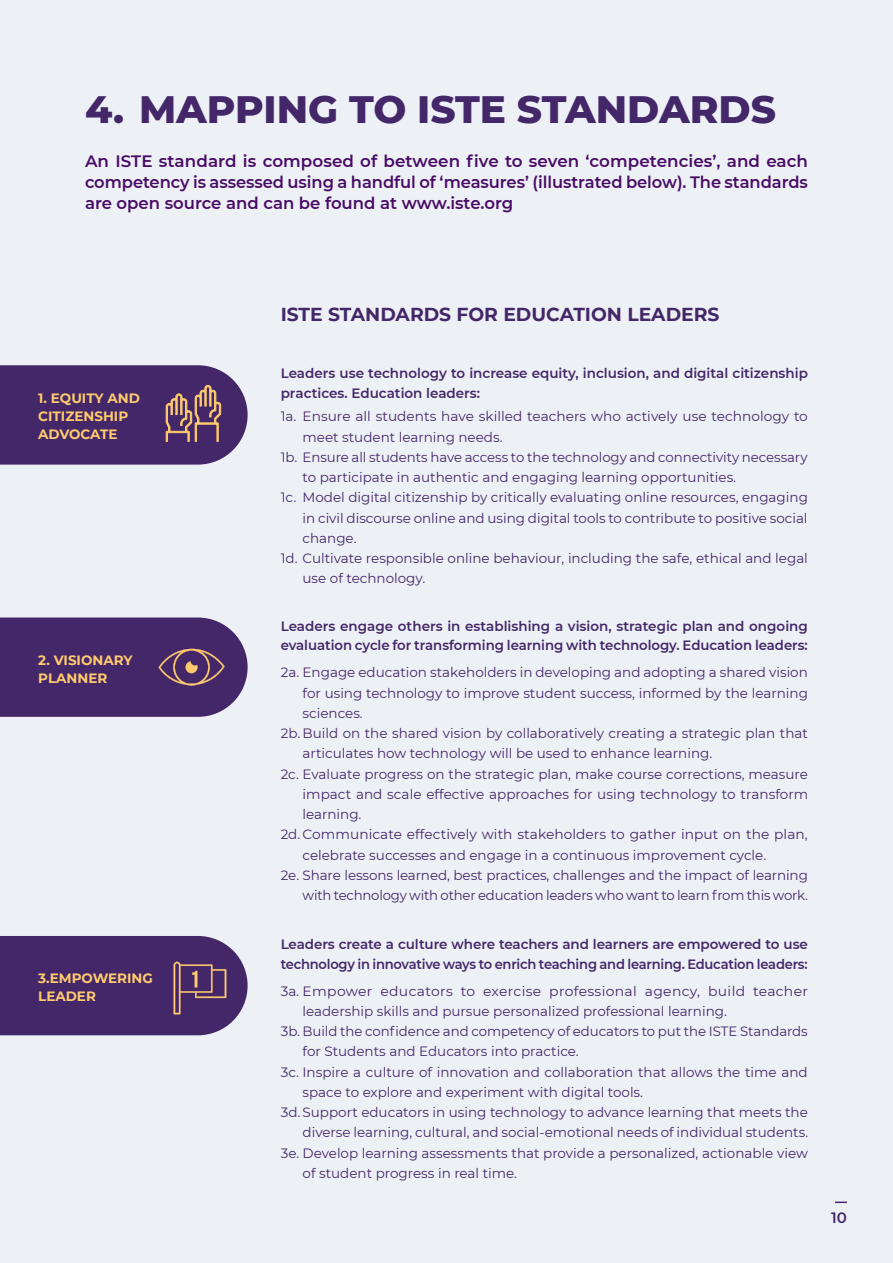
<style>
.page{position:relative;width:893px;height:1263px;background:#edf1f5}
.page>*{position:absolute;margin:0;border:0;box-sizing:border-box;transform-origin:0 0}
.t1{font:800 39px "Montserrat";color:#442769}
.t2{font:700 18.75px "Montserrat";color:#442769}
.t3{font:600 16.5px/21px "Montserrat";color:#490c66;text-align:justify}
.t4{font:600 15px "Montserrat";color:#442769}
.t5{font:13.5px/20.2px "Montserrat";color:#442769}
.t6{font:600 13.5px/19.5px "Montserrat";letter-spacing:-.005em;color:#442769}
.t7{font:700 13.5px/18px "Montserrat";color:#ffcb6e}
.t8{font:13.5px "Montserrat";letter-spacing:.025em;color:#442769}
</style>
<div class="page">
<svg style="left:835px;top:1201px;width:12px;height:2px"></svg>
<svg style="left:0;top:617px;width:248px;height:100px;background:#50346f"></svg>
<svg style="left:0;top:365px;width:248px;height:100px;background:#533770"></svg>
<svg style="left:0;top:936px;width:248px;height:99px;background:#4e326f"></svg>
<h1 class="t1" style="left:85px;top:80px;width:692px">4. MAPPING TO ISTE STANDARDS</h1>
<p class="t3" style="left:85px;top:150px;width:724px">An ISTE standard is composed of between five to seven ‘competencies’, and each competency is assessed using a handful of ‘measures’ (illustrated below). The standards are open source and can be found at www.iste.org</p>
<p class="t7" style="left:38px;top:391px;width:103px">1. EQUITY AND<br>CITIZENSHIP<br>ADVOCATE</p>
<p class="t7" style="left:38px;top:652px;width:96px">2. VISIONARY<br>PLANNER</p>
<p class="t7" style="left:38px;top:969px;width:116px">3.EMPOWERING<br>LEADER</p>
<h2 class="t2" style="left:281px;top:308px;width:440px">ISTE STANDARDS FOR EDUCATION LEADERS</h2>
<p class="t6" style="left:281px;top:363px;width:529px">Leaders use technology to increase equity, inclusion, and digital citizenship practices. Education leaders:</p>
<p class="t5" style="left:303px;top:406px;width:507px">Ensure all students have skilled teachers who actively use technology to</p>
<p class="t5" style="left:303px;top:428px;width:201px">meet student learning needs.</p>
<p class="t5" style="left:281px;top:448px;width:528px">1b. Ensure all students have access to the technology and connectivity necessary</p>
<p class="t5" style="left:303px;top:467px;width:435px">to participate in authentic and engaging learning opportunities.</p>
<p class="t5" style="left:303px;top:487px;width:507px">Model digital citizenship by critically evaluating online resources, engaging</p>
<p class="t5" style="left:303px;top:507px;width:507px">in civil discourse online and using digital tools to contribute to positive social</p>
<p class="t5" style="left:303px;top:529px;width:56px">change.</p>
<p class="t5" style="left:281px;top:549px;width:529px">1d. Cultivate responsible online behaviour, including the safe, ethical and legal</p>
<p class="t5" style="left:303px;top:568px;width:124px">use of technology.</p>
<p class="t5" style="left:281px;top:408px;width:17px">1a.</p>
<p class="t5" style="left:281px;top:489px;width:17px">1c.</p>
<p class="t6" style="left:281px;top:615px;width:529px">Leaders engage others in establishing a vision, strategic plan and ongoing evaluation cycle for transforming learning with technology. Education leaders:</p>
<p class="t5" style="left:303px;top:684px;width:507px">for using technology to improve student success, informed by the learning sciences.</p>
<p class="t5" style="left:303px;top:744px;width:411px">articulates how technology will be used to enhance learning.</p>
<p class="t5" style="left:303px;top:785px;width:507px">impact and scale effective approaches for using technology to transform learning.</p>
<p class="t5" style="left:303px;top:846px;width:465px">celebrate successes and engage in a continuous improvement cycle.</p>
<p class="t5" style="left:303px;top:886px;width:507px">with technology with other education leaders who want to learn from this work.</p>
<p class="t5" style="left:281px;top:663px;width:529px">2a. Engage education stakeholders in developing and adopting a shared vision</p>
<p class="t5" style="left:281px;top:724px;width:529px">2b. Build on the shared vision by collaboratively creating a strategic plan that</p>
<p class="t5" style="left:281px;top:765px;width:529px">2c. Evaluate progress on the strategic plan, make course corrections, measure</p>
<p class="t5" style="left:281px;top:825px;width:528px">2d. Communicate effectively with stakeholders to gather input on the plan,</p>
<p class="t5" style="left:281px;top:866px;width:529px">2e. Share lessons learned, best practices, challenges and the impact of learning</p>
<p class="t6" style="left:281px;top:934px;width:529px">Leaders create a culture where teachers and learners are empowered to use technology in innovative ways to enrich teaching and learning. Education leaders:</p>
<p class="t5" style="left:303px;top:1000px;width:426px">leadership skills and pursue personalized professional learning.</p>
<p class="t5" style="left:303px;top:1042px;width:278px">for Students and Educators into practice.</p>
<p class="t5" style="left:303px;top:1083px;width:342px">space to explore and experiment with digital tools.</p>
<p class="t5" style="left:303px;top:1122px;width:507px">diverse learning, cultural, and social-emotional needs of individual students.</p>
<p class="t5" style="left:303px;top:1162px;width:216px">of student progress in real time.</p>
<p class="t8" style="left:281px;top:985px;width:529px">3a. Empower educators to exercise professional agency, build teacher</p>
<p class="t5" style="left:281px;top:1022px;width:528px">3b. Build the confidence and competency of educators to put the ISTE Standards</p>
<p class="t5" style="left:281px;top:1063px;width:529px">3c. Inspire a culture of innovation and collaboration that allows the time and</p>
<p class="t5" style="left:281px;top:1103px;width:529px">3d. Support educators in using technology to advance learning that meets the</p>
<p class="t5" style="left:281px;top:1144px;width:529px">3e. Develop learning assessments that provide a personalized, actionable view</p>
<p class="t4" style="left:831px;top:1209px;width:17px">10</p>
</div>
